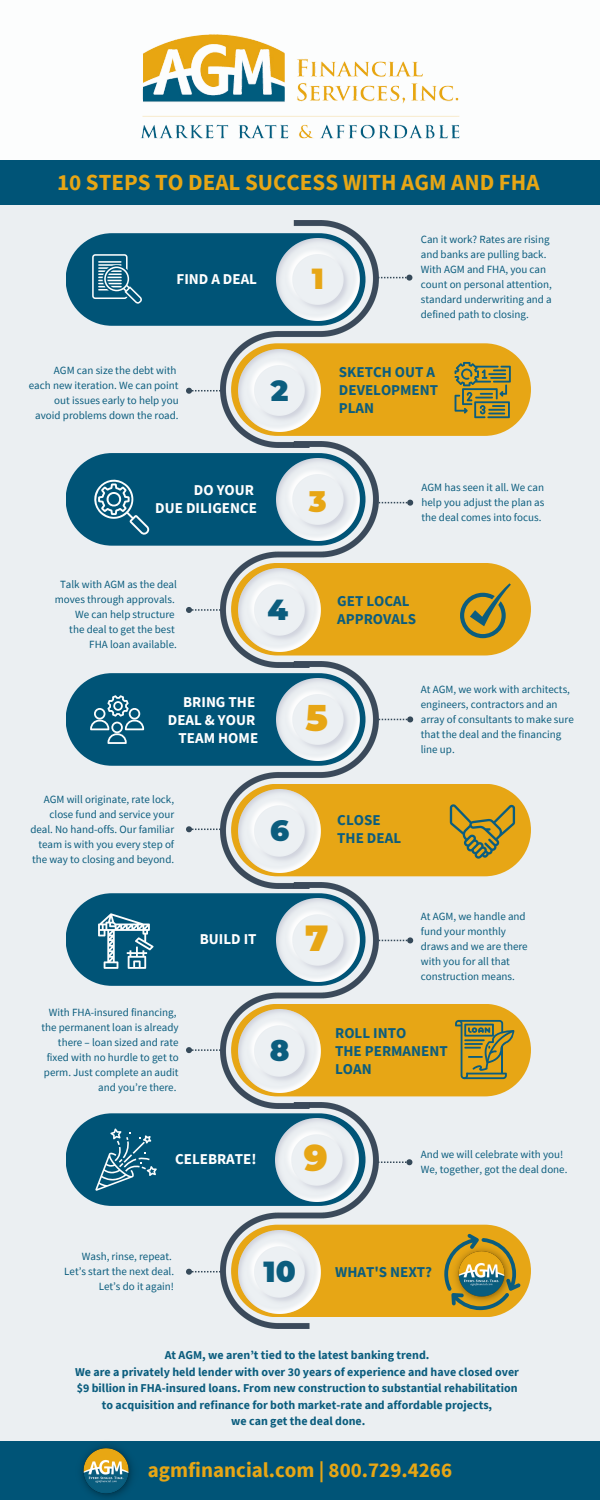
<style>
.page{position:relative;width:600px;height:1500px;background:#ebeff2}
.page>*{position:absolute;margin:0;border:0;box-sizing:border-box;transform-origin:0 0}
.t1{font:900 36.3px "Montserrat";color:#e7a615}
.t2{font:900 29px "Montserrat";color:#0b5d7e}
.t3{font:900 29px "Montserrat";color:#e7a615}
.t4{font:700 23px "Source Sans Pro";color:#e7a615}
.t5{font:700 21px "Source Sans Pro";color:#e7a615}
.t6{font:700 15px/18px "Source Sans Pro";color:#0b5d7e}
.t7{font:700 15px/18px "Source Sans Pro";color:#fff;text-align:right}
.t8{font:700 12px/16.5px "Source Sans Pro";color:#0b5d7e;text-align:center}
.t9{font:11px/15px "Source Sans Pro";color:#0b5d7e;text-align:right}
</style>
<div class="page">
<img style="left:221px;top:1109px;width:157px;height:220px">
<img style="left:221px;top:221px;width:157px;height:220px">
<img style="left:221px;top:441px;width:157px;height:221px">
<img style="left:221px;top:662px;width:157px;height:220px">
<img style="left:221px;top:882px;width:157px;height:227px">
<div style="left:66px;top:233px;width:300px;height:93px;background:#005477;border-radius:46px"></div>
<img style="left:277px;top:238px;width:82px;height:83px">
<div style="left:66px;top:453px;width:300px;height:93px;background:#005477;border-radius:46px"></div>
<div style="left:66px;top:673px;width:300px;height:93px;background:#005477;border-radius:46px"></div>
<div style="left:66px;top:893px;width:300px;height:93px;background:#005477;border-radius:46px"></div>
<div style="left:66px;top:1113px;width:300px;height:93px;background:#005477;border-radius:46px"></div>
<div style="left:231px;top:343px;width:300px;height:93px;background:#e7a615;border-radius:46px"></div>
<svg style="left:186px;top:387px;width:35px;height:8px"></svg>
<svg style="left:186px;top:606px;width:35px;height:8px"></svg>
<svg style="left:186px;top:825px;width:35px;height:8px"></svg>
<svg style="left:186px;top:1046px;width:35px;height:8px"></svg>
<svg style="left:186px;top:1268px;width:35px;height:8px"></svg>
<img style="left:238px;top:349px;width:83px;height:83px">
<img style="left:277px;top:458px;width:82px;height:83px">
<img style="left:277px;top:678px;width:82px;height:83px">
<img style="left:277px;top:899px;width:82px;height:82px">
<img style="left:276px;top:1119px;width:82px;height:82px">
<div style="left:231px;top:563px;width:300px;height:92px;background:#e7a615;border-radius:46px"></div>
<img style="left:238px;top:569px;width:83px;height:82px">
<div style="left:231px;top:784px;width:300px;height:92px;background:#e7a615;border-radius:46px"></div>
<img style="left:238px;top:790px;width:83px;height:82px">
<div style="left:231px;top:1004px;width:300px;height:92px;background:#e7a615;border-radius:46px"></div>
<img style="left:238px;top:1010px;width:83px;height:82px">
<div style="left:231px;top:1225px;width:300px;height:92px;background:#e7a615;border-radius:46px"></div>
<img style="left:238px;top:1231px;width:83px;height:82px">
<svg style="left:378px;top:273px;width:35px;height:9px"></svg>
<svg style="left:379px;top:499px;width:35px;height:7px"></svg>
<svg style="left:379px;top:716px;width:35px;height:7px"></svg>
<svg style="left:379px;top:937px;width:35px;height:7px"></svg>
<svg style="left:378px;top:1158px;width:35px;height:8px"></svg>
<div style="left:0;top:1441px;width:600px;height:59px;background:#005477"></div>
<img style="left:81px;top:1446px;width:52px;height:52px">
<div style="left:0;top:160px;width:600px;height:45px;background:#005477"></div>
<div style="left:0;top:0;width:600px;height:160px;background:#fcfdfd"></div>
<svg style="left:92px;top:254px;width:50px;height:50px"></svg>
<svg style="left:460px;top:583px;width:51px;height:55px"></svg>
<svg style="left:455px;top:362px;width:56px;height:56px"></svg>
<svg style="left:83px;top:479px;width:67px;height:59px"></svg>
<svg style="left:90px;top:695px;width:54px;height:49px"></svg>
<svg style="left:450px;top:804px;width:65px;height:55px"></svg>
<svg style="left:98px;top:913px;width:56px;height:56px"></svg>
<svg style="left:455px;top:1020px;width:59px;height:59px"></svg>
<svg style="left:95px;top:1128px;width:62px;height:63px"></svg>
<svg style="left:444px;top:1234px;width:77px;height:76px"></svg>
<img style="left:450px;top:1242px;width:64px;height:65px">
<img style="left:141px;top:34px;width:319px;height:105px">
<h3 class="t4" style="left:57px;top:167px;width:484px">10 STEPS TO DEAL SUCCESS WITH AGM AND FHA</h3>
<h3 class="t7" style="left:176px;top:269px;width:82px">FIND A DEAL</h3>
<p class="t9" style="left:29px;top:362px;width:151px">AGM can size the debt with<br>each new iteration. We can point out issues early to help you avoid problems down the road.</p>
<h2 class="t2" style="left:271px;top:373px;width:19px">2</h2>
<h2 class="t3" style="left:312px;top:261px;width:14px">1</h2>
<p class="t9" style="left:421px;top:232px;width:133px;text-align:left">Can it work? Rates are rising and banks are pulling back.<br>With AGM and FHA, you can count on personal attention, standard underwriting and a defined path to closing.</p>
<h3 class="t6" style="left:339px;top:363px;width:101px">SKETCH OUT A<br>DEVELOPMENT<br>PLAN</h3>
<h3 class="t7" style="left:155px;top:481px;width:103px">DO YOUR<br>DUE DILIGENCE</h3>
<h2 class="t3" style="left:309px;top:484px;width:19px">3</h2>
<p class="t9" style="left:422px;top:480px;width:124px;text-align:justify">AGM has seen it all. We can help you adjust the plan as the deal comes into focus.</p>
<p class="t9" style="left:55px;top:577px;width:124px">Talk with AGM as the deal moves through approvals.<br>We can help structure<br>the deal to get the best<br>FHA loan available.</p>
<h2 class="t2" style="left:267px;top:592px;width:22px">4</h2>
<h3 class="t7" style="left:168px;top:692px;width:92px">BRING THE<br>DEAL &amp; YOUR<br>TEAM HOME</h3>
<p class="t9" style="left:30px;top:792px;width:145px">AGM will originate, rate lock, close fund and service your deal. No hand-offs. Our familiar team is with you every step of the way to closing and beyond.</p>
<h2 class="t2" style="left:270px;top:813px;width:21px">6</h2>
<h3 class="t6" style="left:337px;top:592px;width:80px">GET LOCAL<br>APPROVALS</h3>
<h1 class="t1" style="left:306px;top:696px;width:24px">5</h1>
<p class="t9" style="left:421px;top:682px;width:155px;text-align:left">At AGM, we work with architects, engineers, contractors and an array of consultants to make sure that the deal and the financing line up.</p>
<h3 class="t6" style="left:337px;top:811px;width:65px">CLOSE<br>THE DEAL</h3>
<p class="t9" style="left:42px;top:1005px;width:139px">With FHA-insured financing, the permanent loan is already there – loan sized and rate fixed with no hurdle to get to perm. Just complete an audit and you’re there.</p>
<h3 class="t7" style="left:200px;top:929px;width:58px">BUILD IT</h3>
<h1 class="t1" style="left:305px;top:916px;width:25px">7</h1>
<p class="t9" style="left:421px;top:908px;width:108px;text-align:left">At AGM, we handle and fund your monthly draws and we are there with you for all that construction means.</p>
<h2 class="t2" style="left:270px;top:1033px;width:21px">8</h2>
<h3 class="t6" style="left:335px;top:1024px;width:114px">ROLL INTO<br>THE PERMANENT<br>LOAN</h3>
<h3 class="t7" style="left:175px;top:1150px;width:83px">CELEBRATE!</h3>
<h1 class="t1" style="left:304px;top:1136px;width:25px">9</h1>
<p class="t9" style="left:421px;top:1146px;width:148px;text-align:left">And we will celebrate with you!<br>We, together, got the deal done.</p>
<p class="t9" style="left:64px;top:1248px;width:111px">Wash, rinse, repeat.<br>Let’s start the next deal.<br>Let’s do it again!</p>
<h2 class="t2" style="left:264px;top:1254px;width:34px">10</h2>
<h3 class="t6" style="left:335px;top:1263px;width:99px">WHAT'S NEXT?</h3>
<p class="t8" style="left:75px;top:1347px;width:445px">At AGM, we aren’t tied to the latest banking trend.<br>We are a privately held lender with over 30 years of experience and have closed over $9 billion in FHA-insured loans. From new construction to substantial rehabilitation to acquisition and refinance for both market-rate and affordable projects,<br>we can get the deal done.</p>
<h3 class="t5" style="left:148px;top:1457px;width:306px">agmfinancial.com | 800.729.4266</h3>
</div>
